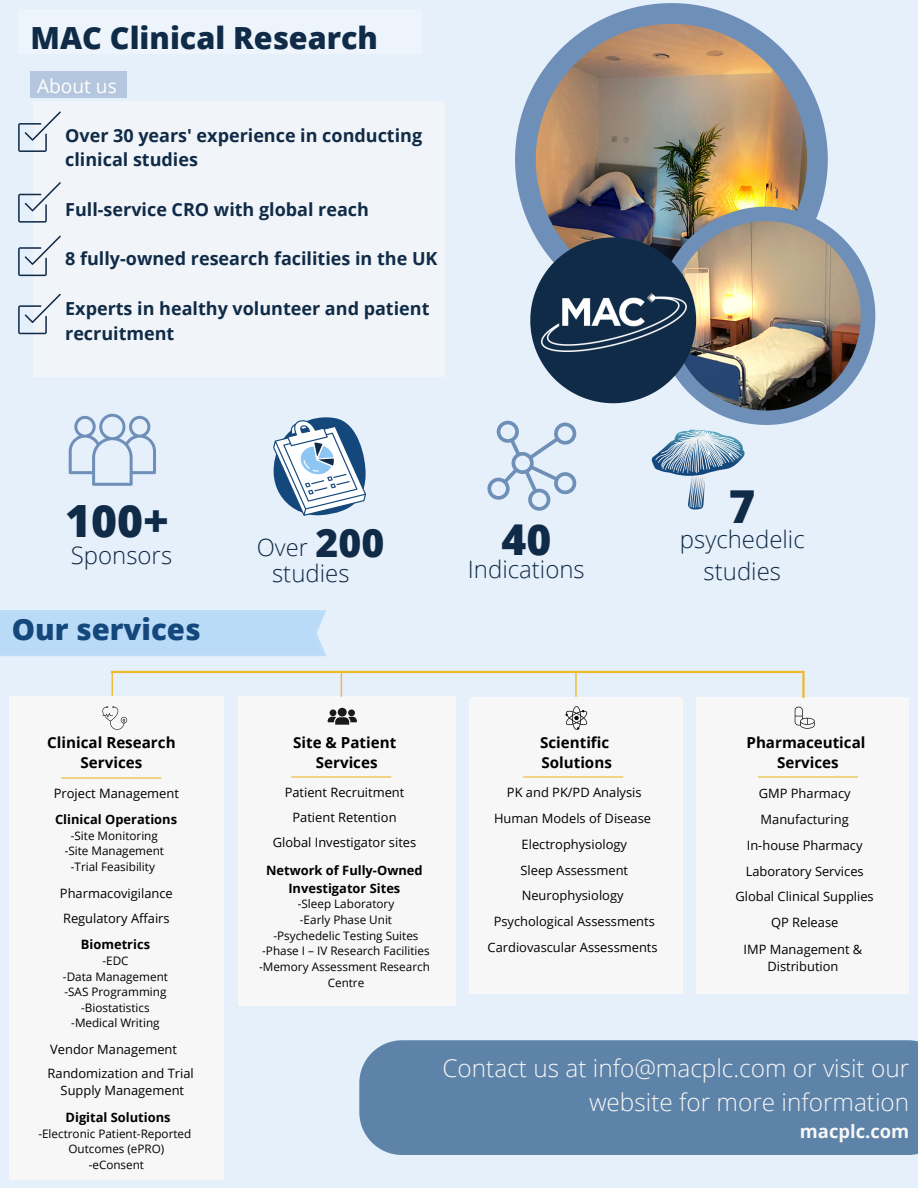
<style>
.page{position:relative;width:918px;height:1188px;background:#e6f0fb}
.page>*{position:absolute;margin:0;border:0;box-sizing:border-box;transform-origin:0 0}
.t1{font:800 45.45px "Open Sans";color:#102b47}
.t2{font:800 44.4px "Open Sans";color:#102b47}
.t3{font:800 42.6px "Open Sans";color:#102b47}
.t4{font:800 30.45px "Open Sans";color:#102b47}
.t5{font:800 29.4px "Open Sans";color:#14487c}
.t6{font:300 24.45px/33.8px "Open Sans";color:#f7f7f7;text-align:right}
.t7{font:300 24px/32.7px "Open Sans";color:#102b47;text-align:center}
.t8{font:300 23.7px "Open Sans";color:#102b47}
.t9{font:19.2px "Open Sans";color:#fff}
.t10{font:700 18.45px "Open Sans";color:#f7f7f7}
.t11{font:700 18px/24.8px "Open Sans";color:#102b47}
.t12{font:700 15.15px/20.2px "Open Sans";color:#000;text-align:center}
.t13{font:12.9px/25.8px "Open Sans";color:#000;text-align:center}
.t14{font:700 12.9px/17.5px "Open Sans";color:#000;text-align:center}
.t15{font:11.7px/15.6px "Open Sans";color:#000;text-align:center}
.s1{font-weight:800;font-size:39.15px}
</style>
<div class="page">
<svg style="left:515px;top:3px;width:313px;height:234px"></svg>
<img style="left:536px;top:24px;width:271px;height:213px">
<svg style="left:657px;top:207px;width:218px;height:218px"></svg>
<img style="left:671px;top:221px;width:190px;height:190px">
<svg style="left:530px;top:237px;width:166px;height:166px"></svg>
<img style="left:542px;top:293px;width:145px;height:59px">
<div style="left:33px;top:101px;width:411px;height:276px;background:#f7f7f7"></div>
<svg style="left:18px;top:111px;width:43px;height:41px"></svg>
<svg style="left:18px;top:182px;width:43px;height:41px"></svg>
<svg style="left:18px;top:236px;width:43px;height:40px"></svg>
<svg style="left:487px;top:421px;width:89px;height:90px"></svg>
<svg style="left:69px;top:414px;width:87px;height:72px"></svg>
<svg style="left:273px;top:417px;width:93px;height:99px"></svg>
<svg style="left:18px;top:294px;width:43px;height:40px"></svg>
<div style="left:18px;top:9px;width:404px;height:45px;background:#edf4fc"></div>
<svg style="left:652px;top:430px;width:93px;height:80px"></svg>
<div style="left:0;top:610px;width:326px;height:46px;background:#badbf7"></div>
<hr style="left:111px;top:671px;width:692px;height:2px;background:#eeba2b">
<div style="left:9px;top:697px;width:215px;height:483px;background:#f7f7f7"></div>
<div style="left:238px;top:697px;width:217px;height:309px;background:#f7f7f7"></div>
<div style="left:696px;top:697px;width:213px;height:297px;background:#f7f7f7"></div>
<div style="left:469px;top:697px;width:214px;height:297px;background:#f7f7f7"></div>
<svg style="left:565px;top:706px;width:23px;height:24px"></svg>
<svg style="left:795px;top:706px;width:20px;height:23px"></svg>
<svg style="left:102px;top:706px;width:25px;height:24px"></svg>
<div style="left:330px;top:709px;width:6px;height:7px;background:#1a1918;border-radius:50%"></div>
<div style="left:348px;top:709px;width:7px;height:7px;background:#1a1918;border-radius:50%"></div>
<div style="left:338px;top:708px;width:9px;height:9px;background:#1a1918;border-radius:50%"></div>
<svg style="left:328px;top:717px;width:29px;height:8px"></svg>
<svg style="left:341px;top:673px;width:1px;height:24px"></svg>
<hr style="left:575px;top:672px;width:2px;height:25px;background:#eeba2b">
<hr style="left:802px;top:671px;width:3px;height:27px;background:#eeba2b">
<hr style="left:61px;top:777px;width:100px;height:2px;background:#eeba2b">
<hr style="left:291px;top:776px;width:100px;height:2px;background:#eeba2b">
<hr style="left:758px;top:776px;width:100px;height:2px;background:#eeba2b">
<hr style="left:523px;top:776px;width:100px;height:2px;background:#eeba2b">
<div style="left:359px;top:1040px;width:559px;height:115px;background:#5e83a8"></div>
<hr style="left:111px;top:671px;width:2px;height:25px;background:#eeba2b">
<div style="left:31px;top:71px;width:96px;height:27px;background:#b4c7de"></div>
<h3 class="t4" style="left:31px;top:16px;width:349px">MAC Clinical Research</h3>
<h3 class="t9" style="left:37px;top:73px;width:81px">About us</h3>
<h3 class="t11" style="left:65px;top:122px;width:359px">Over 30 years' experience in conducting clinical studies</h3>
<h3 class="t11" style="left:65px;top:197px;width:305px">Full-service CRO with global reach</h3>
<h3 class="t11" style="left:65px;top:246px;width:374px">8 fully-owned research facilities in the UK</h3>
<h3 class="t11" style="left:65px;top:296px;width:366px">Experts in healthy volunteer and patient recruitment</h3>
<h2 class="t2" style="left:65px;top:490px;width:105px">100+</h2>
<h3 class="t7" style="left:71px;top:538px;width:103px">Sponsors</h3>
<h3 class="t5" style="left:12px;top:608px;width:191px">Our services</h3>
<h3 class="t8" style="left:257px;top:530px;width:129px">Over <span class="s1">200</span></h3>
<h3 class="t3" style="left:502px;top:509px;width:51px">40</h3>
<h3 class="t7" style="left:272px;top:556px;width:79px">studies</h3>
<h3 class="t7" style="left:468px;top:552px;width:118px">Indications</h3>
<h1 class="t1" style="left:729px;top:475px;width:28px">7</h1>
<h3 class="t7" style="left:680px;top:522px;width:126px">psychedelic studies</h3>
<p class="t12" style="left:540px;top:732px;width:73px;text-align:left">Scientific<br>Solutions</p>
<p class="t13" style="left:488px;top:779px;width:171px">PK and PK/PD Analysis<br>Human Models of Disease<br>Electrophysiology<br>Sleep Assessment<br>Neurophysiology<br>Psychological Assessments<br>Cardiovascular Assessments</p>
<p class="t12" style="left:47px;top:732px;width:130px">Clinical Research<br>Services</p>
<p class="t12" style="left:293px;top:732px;width:105px">Site &amp; Patient<br>Services</p>
<p class="t12" style="left:746px;top:732px;width:121px">Pharmaceutical<br>Services</p>
<p class="t13" style="left:273px;top:780px;width:145px;line-height:24.8px">Patient Recruitment<br>Patient Retention<br>Global Investigator sites</p>
<p class="t13" style="left:54px;top:780px;width:127px">Project Management</p>
<p class="t13" style="left:736px;top:780px;width:140px">GMP Pharmacy<br>Manufacturing<br>In-house Pharmacy<br>Laboratory Services<br>Global Clinical Supplies<br>QP Release</p>
<p class="t14" style="left:55px;top:810px;width:124px">Clinical Operations</p>
<p class="t15" style="left:65px;top:827px;width:101px">-Site Monitoring -Site Management -Trial Feasibility</p>
<p class="t14" style="left:266px;top:861px;width:158px">Network of Fully-Owned<br>Investigator Sites</p>
<p class="t15" style="left:259px;top:896px;width:172px">-Sleep Laboratory<br>-Early Phase Unit<br>-Psychedelic Testing Suites -Phase I – IV Research Facilities -Memory Assessment Research<br>Centre</p>
<p class="t13" style="left:60px;top:880px;width:114px;text-align:left">Pharmacovigilance<br>Regulatory Affairs</p>
<p class="t14" style="left:81px;top:935px;width:71px">Biometrics</p>
<p class="t15" style="left:63px;top:953px;width:107px">-EDC<br>-Data Management -SAS Programming -Biostatistics -Medical Writing</p>
<p class="t13" style="left:744px;top:940px;width:120px;line-height:17.2px">IMP Management &amp;<br>Distribution</p>
<p class="t13" style="left:50px;top:1036px;width:128px">Vendor Management</p>
<p class="t13" style="left:48px;top:1064px;width:148px;line-height:17.2px">Randomization and Trial<br>Supply Management</p>
<p class="t14" style="left:66px;top:1108px;width:107px">Digital Solutions</p>
<p class="t15" style="left:38px;top:1125px;width:154px">-Electronic Patient-Reported<br>Outcomes (ePRO) -eConsent</p>
<h3 class="t6" style="left:443px;top:1051px;width:468px">Contact us at info@macplc.com or visit our website for more information</h3>
<h3 class="t10" style="left:800px;top:1118px;width:111px">macplc.com</h3>
</div>
